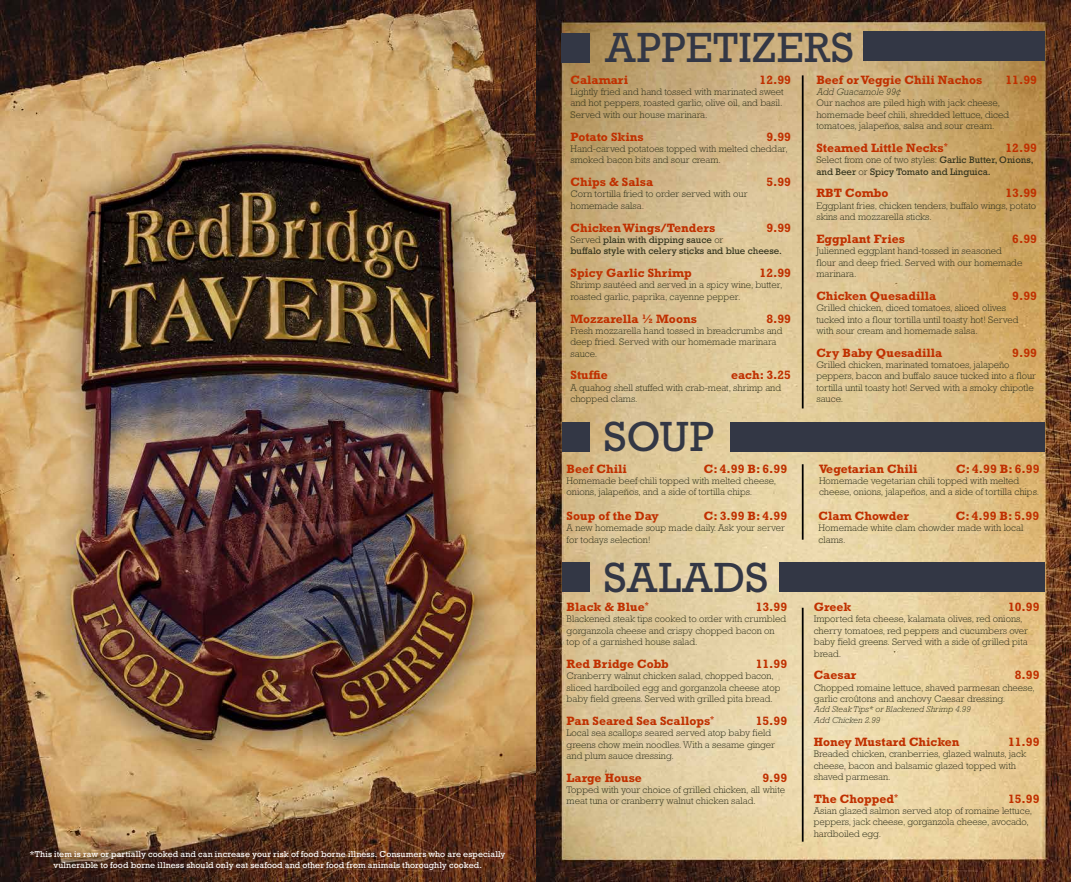
<style>
.page{position:relative;width:1071px;height:882px;background:#fff}
.page>*{position:absolute;margin:0;border:0;box-sizing:border-box;transform-origin:0 0}
.t1{font:42.88px "Rockwell Std";letter-spacing:.015em;color:#333745}
.t2{font:700 12.25px "Rockwell Std";color:#c03000}
.t3{font:300 9.62px/11.4px "Rockwell Std";color:#32331d}
.t4{font:9.62px/11.4px "Rockwell Std";color:#32331d}
.t5{font:italic 300 9.62px "Rockwell Std";color:#32331d}
.t6{font:8.75px/11.4px "Rockwell Std";letter-spacing:.01em;color:#fff;text-align:center}
.t7{font:italic 300 8.75px/11.4px "Rockwell Std";color:#32331d}
.s1{font-weight:300}
</style>
<div class="page">
<img style="left:536px;top:0;width:535px;height:882px">
<div style="left:562px;top:422px;width:28px;height:29px;background:#333745"></div>
<div style="left:562px;top:33px;width:28px;height:29px;background:#333745"></div>
<div style="left:562px;top:563px;width:27px;height:29px;background:#333745"></div>
<div style="left:779px;top:563px;width:266px;height:29px;background:#333745"></div>
<div style="left:731px;top:422px;width:314px;height:29px;background:#333745"></div>
<div style="left:863px;top:32px;width:182px;height:29px;background:#333745"></div>
<hr style="left:802px;top:75px;width:2px;height:333px;background:#000">
<hr style="left:802px;top:464px;width:2px;height:76px;background:#000">
<hr style="left:802px;top:608px;width:2px;height:234px;background:#000">
<img style="left:0;top:0;width:536px;height:882px">
<p class="t6" style="left:30px;top:848px;width:477px">*This item is raw or partially cooked and can increase your risk of food borne illness. Consumers who are especially vulnerable to food borne illness should only eat seafood and other food from animals thoroughly cooked.</p>
<h1 class="t1" style="left:606px;top:23px;width:250px">APPETIZERS</h1>
<p class="t2" style="left:570px;top:72px;width:59px">Calamari</p>
<p class="t2" style="left:760px;top:72px;width:33px">12.99</p>
<p class="t3" style="left:570px;top:86px;width:215px;text-align:justify">Lightly fried and hand tossed with marinated sweet and hot peppers, roasted garlic, olive oil, and basil.<br>Served with our house marinara.</p>
<p class="t2" style="left:570px;top:129px;width:75px">Potato Skins</p>
<p class="t2" style="left:766px;top:129px;width:26px">9.99</p>
<p class="t3" style="left:570px;top:143px;width:219px">Hand-carved potatoes topped with melted cheddar, smoked bacon bits and sour cream.</p>
<p class="t2" style="left:570px;top:175px;width:84px">Chips &amp; Salsa</p>
<p class="t2" style="left:766px;top:175px;width:26px">5.99</p>
<p class="t3" style="left:570px;top:189px;width:179px">Corn tortilla fried to order served with our homemade salsa.</p>
<p class="t2" style="left:570px;top:220px;width:146px">Chicken Wings/Tenders</p>
<p class="t2" style="left:766px;top:220px;width:26px">9.99</p>
<p class="t4" style="left:570px;top:234px;width:213px"><span class="s1">Served</span> plain with dipping sauce <span class="s1">or<br></span>buffalo style with celery sticks and blue cheese.</p>
<p class="t2" style="left:570px;top:266px;width:123px">Spicy Garlic Shrimp</p>
<p class="t2" style="left:760px;top:266px;width:33px">12.99</p>
<p class="t3" style="left:570px;top:280px;width:213px">Shrimp sautéed and served in a spicy wine, butter, roasted garlic, paprika, cayenne pepper.</p>
<p class="t2" style="left:570px;top:311px;width:128px">Mozzarella ½ Moons</p>
<p class="t2" style="left:766px;top:311px;width:26px">8.99</p>
<p class="t3" style="left:570px;top:325px;width:213px">Fresh mozzarella hand tossed in breadcrumbs and deep fried. Served with our homemade marinara sauce.</p>
<p class="t2" style="left:570px;top:368px;width:39px">Stuffie</p>
<p class="t2" style="left:731px;top:368px;width:61px">each: 3.25</p>
<p class="t3" style="left:570px;top:382px;width:212px">A quahog shell stuffed with crab-meat, shrimp and chopped clams.</p>
<h1 class="t1" style="left:604px;top:412px;width:112px">SOUP</h1>
<p class="t2" style="left:567px;top:461px;width:62px">Beef Chili</p>
<p class="t2" style="left:704px;top:461px;width:85px">C: 4.99 B: 6.99</p>
<p class="t3" style="left:567px;top:475px;width:211px">Homemade beef chili topped with melted cheese, onions, jalapeños, and a side of tortilla chips.</p>
<p class="t2" style="left:567px;top:509px;width:94px">Soup of the Day</p>
<p class="t2" style="left:704px;top:509px;width:85px">C: 3.99 B: 4.99</p>
<p class="t3" style="left:567px;top:522px;width:220px">A new homemade soup made daily. Ask your server for todays selection!</p>
<h1 class="t1" style="left:604px;top:552px;width:166px">SALADS</h1>
<p class="t2" style="left:567px;top:600px;width:84px">Black &amp; Blue<sup>*</sup></p>
<p class="t2" style="left:756px;top:600px;width:33px">13.99</p>
<p class="t3" style="left:567px;top:613px;width:221px">Blackened steak tips cooked to order with crumbled gorganzola cheese and crispy chopped bacon on top of a garnished house salad.</p>
<p class="t2" style="left:567px;top:657px;width:104px">Red Bridge Cobb</p>
<p class="t2" style="left:756px;top:657px;width:33px">11.99</p>
<p class="t3" style="left:567px;top:670px;width:215px">Cranberry walnut chicken salad, chopped bacon, sliced hardboiled egg and gorganzola cheese atop baby field greens. Served with grilled pita bread.</p>
<p class="t2" style="left:567px;top:713px;width:149px">Pan Seared Sea Scallops<sup>*</sup></p>
<p class="t2" style="left:756px;top:713px;width:33px">15.99</p>
<p class="t3" style="left:567px;top:727px;width:210px">Local sea scallops seared served atop baby field greens chow mein noodles. With a sesame ginger and plum sauce dressing.</p>
<p class="t2" style="left:567px;top:770px;width:77px">Large House</p>
<p class="t2" style="left:763px;top:770px;width:26px">9.99</p>
<p class="t3" style="left:567px;top:784px;width:220px">Topped with your choice of grilled chicken, all white meat tuna or cranberry walnut chicken salad.</p>
<p class="t2" style="left:816px;top:72px;width:168px">Beef or Veggie Chili Nachos</p>
<p class="t2" style="left:1005px;top:72px;width:33px">11.99</p>
<p class="t5" style="left:816px;top:86px;width:86px">Add Guacamole 99¢</p>
<p class="t3" style="left:816px;top:98px;width:194px">Our nachos are piled high with jack cheese, homemade beef chili, shredded lettuce, diced tomatoes, jalapeños, salsa and sour cream.</p>
<p class="t2" style="left:816px;top:141px;width:133px">Steamed Little Necks<sup>*</sup></p>
<p class="t2" style="left:1005px;top:141px;width:33px">12.99</p>
<p class="t4" style="left:816px;top:154px;width:219px"><span class="s1">Select from one of two styles:</span> Garlic Butter, Onions, and Beer <span class="s1">or</span> Spicy Tomato and Linguica.</p>
<p class="t2" style="left:816px;top:186px;width:74px">RBT Combo</p>
<p class="t2" style="left:1005px;top:186px;width:33px">13.99</p>
<p class="t3" style="left:816px;top:200px;width:221px">Eggplant fries, chicken tenders, buffalo wings, potato skins and mozzarella sticks.</p>
<p class="t2" style="left:816px;top:232px;width:90px">Eggplant Fries</p>
<p class="t2" style="left:1012px;top:232px;width:26px">6.99</p>
<p class="t3" style="left:816px;top:245px;width:207px">Julienned eggplant hand-tossed in seasoned flour and deep fried. Served with our homemade marinara.</p>
<p class="t2" style="left:816px;top:288px;width:121px">Chicken Quesadilla</p>
<p class="t2" style="left:1012px;top:288px;width:26px">9.99</p>
<p class="t3" style="left:816px;top:302px;width:204px">Grilled chicken, diced tomatoes, sliced olives tucked into a flour tortilla until toasty hot! Served with sour cream and homemade salsa.</p>
<p class="t2" style="left:816px;top:345px;width:127px">Cry Baby Quesadilla</p>
<p class="t2" style="left:1012px;top:345px;width:26px">9.99</p>
<p class="t3" style="left:816px;top:359px;width:221px">Grilled chicken, marinated tomatoes, jalapeño peppers, bacon and buffalo sauce tucked into a flour tortilla until toasty hot! Served with a smoky chipotle sauce.</p>
<p class="t2" style="left:819px;top:461px;width:100px">Vegetarian Chili</p>
<p class="t2" style="left:956px;top:461px;width:85px">C: 4.99 B: 6.99</p>
<p class="t3" style="left:819px;top:475px;width:222px">Homemade vegetarian chili topped with melted cheese, onions, jalapeños, and a side of tortilla chips.</p>
<p class="t2" style="left:819px;top:509px;width:92px">Clam Chowder</p>
<p class="t2" style="left:956px;top:509px;width:85px">C: 4.99 B: 5.99</p>
<p class="t3" style="left:819px;top:522px;width:206px">Homemade white clam chowder made with local clams.</p>
<p class="t2" style="left:814px;top:600px;width:39px">Greek</p>
<p class="t2" style="left:1008px;top:600px;width:33px">10.99</p>
<p class="t3" style="left:814px;top:613px;width:216px">Imported feta cheese, kalamata olives, red onions, cherry tomatoes, red peppers and cucumbers over baby field greens. Served with a side of grilled pita bread.</p>
<p class="t2" style="left:814px;top:668px;width:44px">Caesar</p>
<p class="t2" style="left:1015px;top:668px;width:26px">8.99</p>
<p class="t3" style="left:814px;top:682px;width:223px">Chopped romaine lettuce, shaved parmesan cheese, garlic croûtons and anchovy Caesar dressing.</p>
<p class="t7" style="left:814px;top:703px;width:158px">Add Steak Tips* or Blackened Shrimp 4.99<br>Add Chicken 2.99</p>
<p class="t2" style="left:814px;top:734px;width:147px">Honey Mustard Chicken</p>
<p class="t2" style="left:1008px;top:734px;width:33px">11.99</p>
<p class="t3" style="left:814px;top:748px;width:214px">Breaded chicken, cranberries, glazed walnuts, jack cheese, bacon and balsamic glazed topped with shaved parmesan.</p>
<p class="t2" style="left:814px;top:791px;width:86px">The Chopped<sup>*</sup></p>
<p class="t2" style="left:1008px;top:791px;width:33px">15.99</p>
<p class="t3" style="left:814px;top:805px;width:220px">Asian glazed salmon served atop of romaine lettuce, peppers, jack cheese, gorganzola cheese, avocado, hardboiled egg.</p>
</div>
